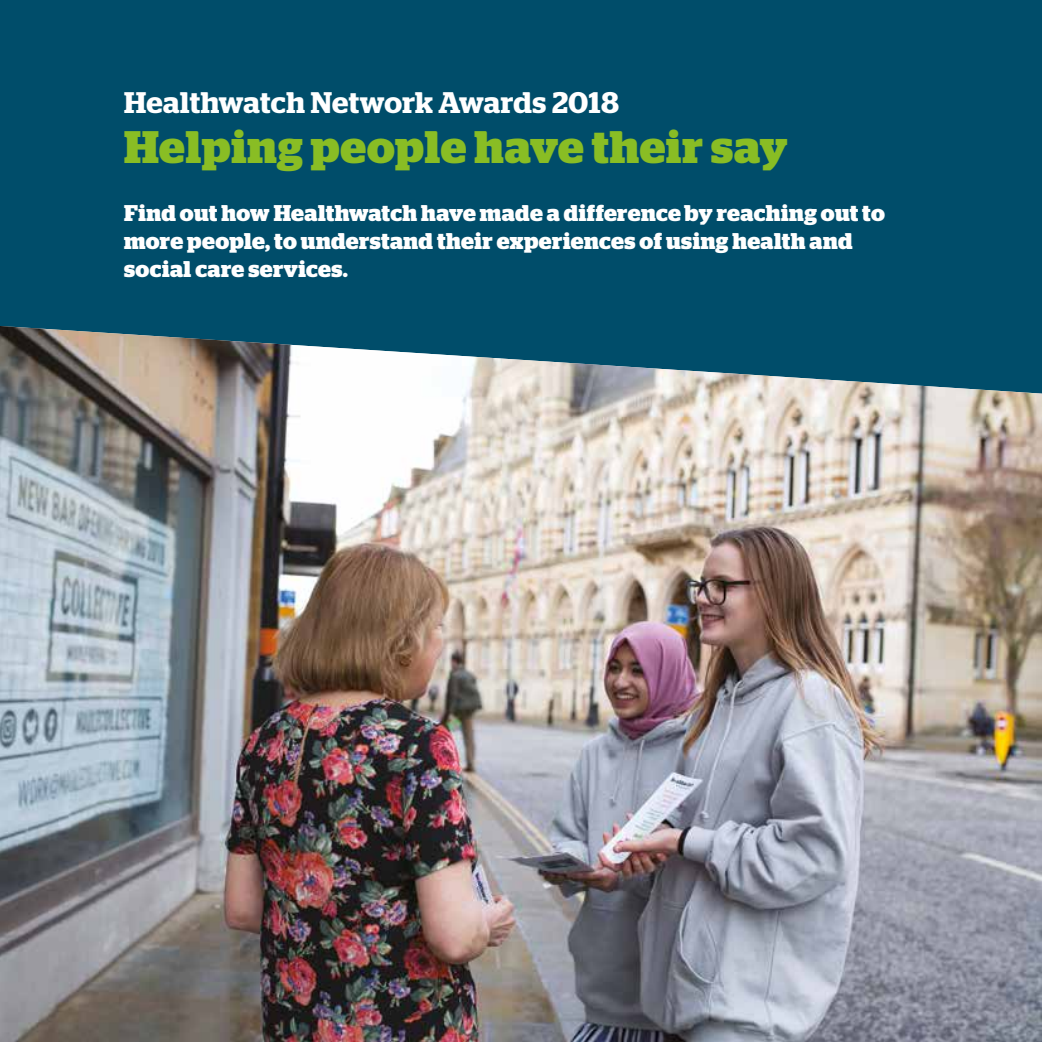
<style>
.page{position:relative;width:1042px;height:1042px;background:#004d6a}
.page>*{position:absolute;margin:0;border:0;box-sizing:border-box;transform-origin:0 0}
.t1{font:700 45.5px "Stag";letter-spacing:.015em;color:#89bd24}
.t2{font:600 29.75px "Stag";letter-spacing:.015em;color:#fff}
.t3{font:700 22.75px/28px "Stag";letter-spacing:.015em;color:#fff}
</style>
<div class="page">
<img style="left:0;top:326px;width:1042px;height:716px">
<h2 class="t2" style="left:124px;top:85px;width:497px">Healthwatch Network Awards 2018</h2>
<h1 class="t1" style="left:124px;top:120px;width:665px">Helping people have their say</h1>
<p class="t3" style="left:124px;top:199px;width:762px">Find out how Healthwatch have made a difference by reaching out to more people, to understand their experiences of using health and social care services.</p>
</div>
